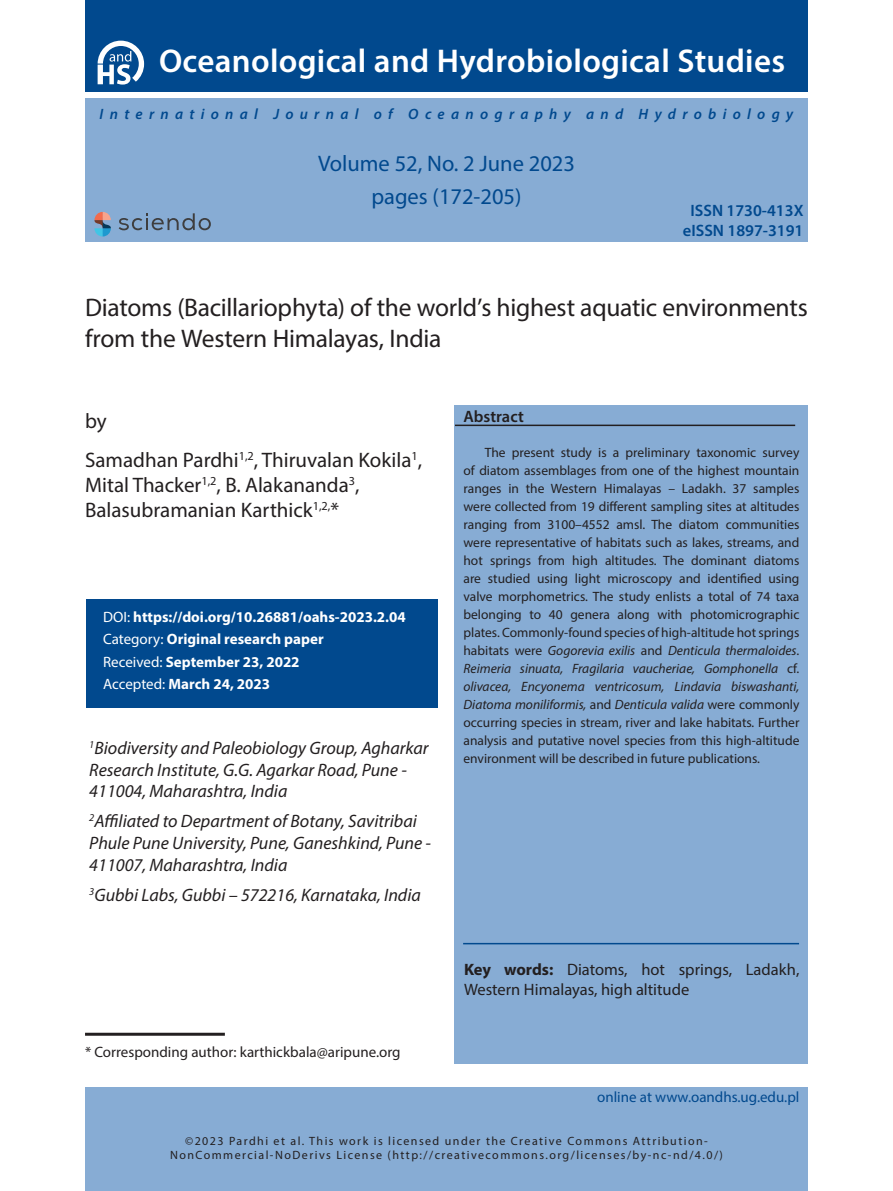
<style>
.page{position:relative;width:893px;height:1191px;background:#fff}
.page>*{position:absolute;margin:0;border:0;box-sizing:border-box;transform-origin:0 0}
.t1{font:600 33px "Myriad Pro";letter-spacing:.01em;color:#fff}
.t2{font:25.5px/30.6px "Myriad Pro";letter-spacing:-.01em;color:#231f20}
.t3{font:22.5px "Myriad Pro";color:#01498e}
.t4{font:21px/25.2px "Myriad Pro";color:#231f20}
.t5{font:italic 18px/21.6px "Myriad Pro";color:#231f20}
.t6{font:16.5px/19.8px "Myriad Pro";color:#231f20}
.t7{font:600 16.5px/19.8px "Myriad Pro";color:#01498e;text-align:center}
.t8{font:600 16.5px "Myriad Pro";color:#231f20}
.t9{font:700 15px/22.5px "Myriad Pro";color:#fff}
.t10{font:italic 600 15px "Myriad Pro";letter-spacing:.42em;color:#01498e}
.t11{font:15px "Myriad Pro";color:#231f20}
.t12{font:15px "Myriad Pro";color:#01498e}
.t13{font:13.5px/18px "Myriad Pro";color:#231f20;text-align:justify}
.t14{font:12px/14.4px "Myriad Pro";letter-spacing:.12em;color:#231f20;text-align:center}
.s1{font-weight:400}
.s2{font-style:italic}
.s3{font-weight:700}
</style>
<div class="page">
<div style="left:85px;top:98px;width:723px;height:144px;background:#87acd4"></div>
<div style="left:85px;top:1087px;width:723px;height:104px;background:#87acd4"></div>
<hr style="left:85px;top:1032px;width:140px;height:3px;background:#231f20">
<div style="left:86px;top:599px;width:351px;height:108px;background:#01498e"></div>
<div style="left:455px;top:405px;width:353px;height:658px;background:#87acd4"></div>
<hr style="left:463px;top:943px;width:336px;height:1px;background:#01498e">
<hr style="left:455px;top:424px;width:340px;height:2px;background:#231f20">
<div style="left:85px;top:0;width:723px;height:92px;background:#01498e"></div>
<svg style="left:98px;top:41px;width:46px;height:44px"></svg>
<svg style="left:94px;top:212px;width:17px;height:24px"></svg>
<svg style="left:119px;top:213px;width:92px;height:17px"></svg>
<h1 class="t1" style="left:159px;top:40px;width:628px">Oceanological and Hydrobiological Studies</h1>
<p class="t10" style="left:100px;top:105px;width:695px">International Journal of Oceanography and Hydrobiology</p>
<h3 class="t3" style="left:318px;top:150px;width:258px">Volume 52, No. 2 June 2023</h3>
<h3 class="t3" style="left:371px;top:182px;width:152px">pages (172-205)</h3>
<p class="t7" style="left:683px;top:200px;width:122px">ISSN 1730-413X eISSN 1897-3191</p>
<h2 class="t2" style="left:85px;top:292px;width:724px">Diatoms (Bacillariophyta) of the world’s highest aquatic environments from the Western Himalayas, India</h2>
<h3 class="t4" style="left:85px;top:408px;width:23px">by</h3>
<h3 class="t4" style="left:85px;top:446px;width:339px">Samadhan Pardhi<sup>1,2</sup>, Thiruvalan Kokila<sup>1</sup>,<br>Mital Thacker<sup>1,2</sup>, B. Alakananda<sup>3</sup>,<br>Balasubramanian Karthick<sup>1,2,</sup>*</h3>
<p class="t9" style="left:103px;top:605px;width:304px"><span class="s1">DOI:</span> https://doi.org/10.26881/oahs-2023.2.04<br><span class="s1">Category:</span> Original research paper<br><span class="s1">Received:</span> September 23, 2022<br><span class="s1">Accepted:</span> March 24, 2023</p>
<h3 class="t5" style="left:89px;top:737px;width:341px"><sup>1</sup>Biodiversity and Paleobiology Group, Agharkar<br>Research Institute, G.G. Agarkar Road, Pune -<br>411004, Maharashtra, India</h3>
<h3 class="t5" style="left:89px;top:810px;width:343px"><sup>2</sup>Affiliated to Department of Botany, Savitribai<br>Phule Pune University, Pune, Ganeshkind, Pune -<br>411007, Maharashtra, India</h3>
<h3 class="t5" style="left:89px;top:883px;width:333px"><sup>3</sup>Gubbi Labs, Gubbi – 572216, Karnataka, India</h3>
<p class="t11" style="left:85px;top:1042px;width:317px">* Corresponding author: karthickbala@aripune.org</p>
<p class="t8" style="left:463px;top:406px;width:62px">Abstract</p>
<p class="t13" style="left:463px;top:443px;width:337px;text-indent:21px">The present study is a preliminary taxonomic survey of diatom assemblages from one of the highest mountain ranges in the Western Himalayas – Ladakh. 37 samples were collected from 19 different sampling sites at altitudes ranging from 3100–4552 amsl. The diatom communities were representative of habitats such as lakes, streams, and hot springs from high altitudes. The dominant diatoms are studied using light microscopy and identified using valve morphometrics. The study enlists a total of 74 taxa belonging to 40 genera along with photomicrographic plates. Commonly-found species of high-altitude hot springs habitats were <span class="s2">Gogorevia exilis</span> and <span class="s2">Denticula thermaloides</span>.<br><span class="s2">Reimeria sinuata, Fragilaria vaucheriae, Gomphonella</span> cf. <span class="s2">olivacea, Encyonema ventricosum, Lindavia biswashanti, Diatoma moniliformis,</span> and <span class="s2">Denticula valida</span> were commonly occurring species in stream, river and lake habitats<span class="s2">.</span> Further analysis and putative novel species from this high-altitude environment will be described in future publications.</p>
<p class="t6" style="left:464px;top:959px;width:337px"><span class="s3">Key words:</span> Diatoms, hot springs, Ladakh,<br>Western Himalayas, high altitude</p>
<p class="t12" style="left:597px;top:1088px;width:204px">online at www.oandhs.ug.edu.pl</p>
<p class="t14" style="left:170px;top:1133px;width:554px">©2023 Pardhi et al. This work is licensed under the Creative Commons Attribution-<br>NonCommercial-NoDerivs License (http://creativecommons.org/licenses/by-nc-nd/4.0/)</p>
</div>
